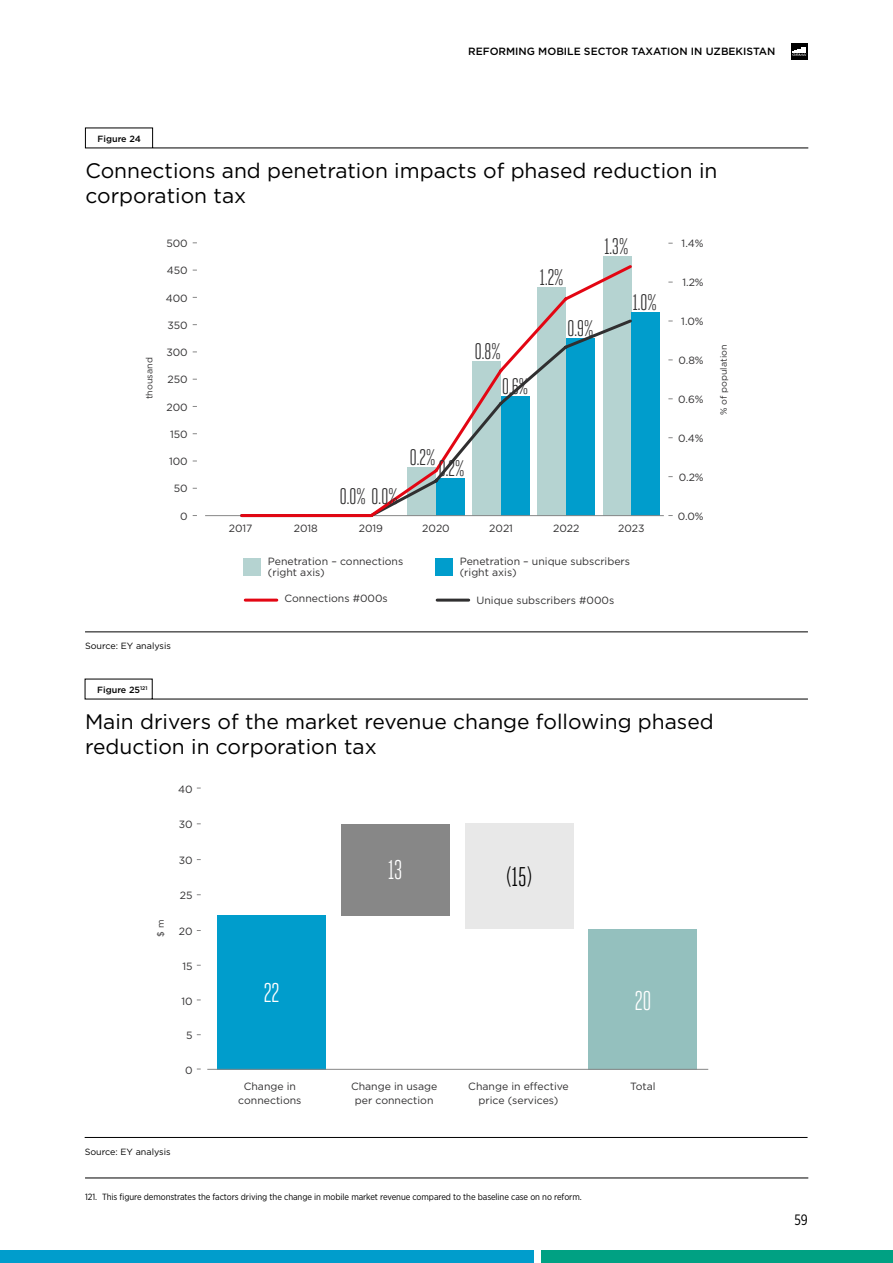
<style>
.page{position:relative;width:893px;height:1263px;background:#fff}
.page>*{position:absolute;margin:0;border:0;box-sizing:border-box;transform-origin:0 0}
.t1{font:27px "Heroic Condensed";color:#fff}
.t2{font:27px "Heroic Condensed";color:#000}
.t3{font:22.5px "Heroic Condensed";color:#302f30}
.t4{font:21px/25.2px "Gotham";color:#000}
.t5{font:15px "Gotham X Narrow";color:#000}
.t6{font:10.5px/13.5px "Gotham";color:#302f30;text-align:center}
.t7{font:500 10.5px "Gotham";color:#000}
.t8{font:9px "Gotham Narrow";letter-spacing:-.01em;color:#000}
.t9{font:9px "Gotham";color:#000}
.t10{font:9px "Gotham";color:#302f30}
.t11{font:500 9px "Gotham";color:#000}
</style>
<div class="page">
<div style="left:0;top:1250px;width:534px;height:13px;background:#009dcc"></div>
<div style="left:541px;top:1250px;width:352px;height:13px;background:#00a183"></div>
<div style="left:791px;top:43px;width:17px;height:17px;background:#000"></div>
<svg style="left:792px;top:47px;width:15px;height:9px"></svg>
<hr style="left:85px;top:1177px;width:723px;height:1px;background:#000">
<svg style="left:85px;top:127px;width:724px;height:22px"></svg>
<div style="left:603px;top:256px;width:28px;height:260px;background:#b5d3d1"></div>
<div style="left:631px;top:313px;width:29px;height:203px;background:#009dcc"></div>
<hr style="left:205px;top:515px;width:459px;height:1px;background:#878787">
<svg style="left:239px;top:263px;width:395px;height:255px"></svg>
<div style="left:244px;top:558px;width:17px;height:17px;background:#b5d3d1"></div>
<div style="left:436px;top:558px;width:17px;height:17px;background:#009dcc"></div>
<hr style="left:245px;top:599px;width:32px;height:3px;background:#e30613">
<hr style="left:437px;top:599px;width:32px;height:3px;background:#302f30">
<hr style="left:85px;top:631px;width:723px;height:1px;background:#000">
<hr style="left:85px;top:1137px;width:722px;height:1px;background:#000">
<svg style="left:84px;top:678px;width:724px;height:22px"></svg>
<div style="left:217px;top:915px;width:109px;height:154px;background:#009dcc"></div>
<div style="left:588px;top:929px;width:109px;height:140px;background:#94c0be"></div>
<div style="left:465px;top:823px;width:109px;height:106px;background:#e8e8e8"></div>
<div style="left:341px;top:824px;width:109px;height:91px;background:#878787"></div>
<hr style="left:207px;top:1069px;width:501px;height:1px;background:#878787">
<p class="t7" style="left:468px;top:45px;width:309px">REFORMING MOBILE SECTOR TAXATION IN UZBEKISTAN</p>
<p class="t11" style="left:98px;top:132px;width:45px">Figure 24</p>
<h3 class="t4" style="left:85px;top:158px;width:634px">Connections and penetration impacts of phased reduction in corporation tax</h3>
<p class="t10" style="left:144px;top:399px;width:43px;rotate:-90deg">thousand</p>
<p class="t6" style="left:166px;top:236px;width:23px">500</p>
<h2 class="t3" style="left:604px;top:234px;width:26px">1.3%</h2>
<p class="t6" style="left:682px;top:237px;width:24px">1.4%</p>
<p class="t6" style="left:167px;top:264px;width:22px">450</p>
<h2 class="t3" style="left:540px;top:265px;width:26px">1.2%</h2>
<p class="t6" style="left:682px;top:276px;width:23px">1.2%</p>
<p class="t6" style="left:166px;top:291px;width:24px">400</p>
<h2 class="t3" style="left:632px;top:290px;width:26px">1.0%</h2>
<p class="t6" style="left:167px;top:318px;width:22px">350</p>
<h2 class="t3" style="left:567px;top:316px;width:28px">0.9%</h2>
<p class="t6" style="left:681px;top:314px;width:24px">1.0%</p>
<p class="t6" style="left:166px;top:345px;width:23px">300</p>
<h2 class="t3" style="left:474px;top:339px;width:28px">0.8%</h2>
<p class="t6" style="left:678px;top:353px;width:27px">0.8%</p>
<p class="t6" style="left:168px;top:373px;width:22px">250</p>
<p class="t6" style="left:166px;top:400px;width:23px">200</p>
<h2 class="t3" style="left:502px;top:373px;width:28px">0.6%</h2>
<p class="t6" style="left:678px;top:392px;width:27px">0.6%</p>
<p class="t6" style="left:170px;top:427px;width:19px">150</p>
<p class="t6" style="left:678px;top:431px;width:27px">0.4%</p>
<p class="t6" style="left:169px;top:454px;width:20px">100</p>
<h2 class="t3" style="left:410px;top:445px;width:28px">0.2%</h2>
<h2 class="t3" style="left:439px;top:456px;width:28px">0.2%</h2>
<p class="t6" style="left:679px;top:470px;width:26px">0.2%</p>
<p class="t6" style="left:174px;top:482px;width:15px">50</p>
<h2 class="t3" style="left:340px;top:484px;width:60px">0.0% 0.0%</h2>
<p class="t6" style="left:180px;top:509px;width:9px">0</p>
<p class="t6" style="left:678px;top:509px;width:27px">0.0%</p>
<p class="t6" style="left:229px;top:521px;width:25px">2017</p>
<p class="t6" style="left:294px;top:521px;width:26px">2018</p>
<p class="t6" style="left:359px;top:521px;width:26px">2019</p>
<p class="t6" style="left:422px;top:521px;width:29px">2020</p>
<p class="t6" style="left:489px;top:521px;width:25px">2021</p>
<p class="t6" style="left:553px;top:521px;width:28px">2022</p>
<p class="t6" style="left:618px;top:521px;width:28px">2023</p>
<p class="t6" style="left:268px;top:555px;width:137px;line-height:11.1px;text-align:left">Penetration – connections (right axis)</p>
<p class="t6" style="left:460px;top:555px;width:172px;line-height:11.1px;text-align:left">Penetration – unique subscribers (right axis)</p>
<p class="t6" style="left:285px;top:592px;width:105px">Connections #000s</p>
<p class="t6" style="left:476px;top:594px;width:139px">Unique subscribers #000s</p>
<p class="t10" style="left:718px;top:415px;width:72px;rotate:-90deg">% of population</p>
<p class="t9" style="left:85px;top:640px;width:87px">Source: EY analysis</p>
<p class="t11" style="left:97px;top:683px;width:52px">Figure 25<sup>121</sup></p>
<h3 class="t4" style="left:85px;top:709px;width:630px">Main drivers of the market revenue change following phased reduction in corporation tax</h3>
<p class="t6" style="left:178px;top:782px;width:16px">40</p>
<p class="t10" style="left:155px;top:937px;width:18px;rotate:-90deg">$ m</p>
<p class="t6" style="left:179px;top:818px;width:15px">30</p>
<p class="t6" style="left:179px;top:853px;width:15px">30</p>
<p class="t6" style="left:180px;top:889px;width:14px">25</p>
<p class="t6" style="left:179px;top:924px;width:15px">20</p>
<p class="t6" style="left:183px;top:959px;width:12px">15</p>
<p class="t6" style="left:181px;top:994px;width:13px">10</p>
<p class="t6" style="left:186px;top:1029px;width:8px">5</p>
<p class="t6" style="left:185px;top:1063px;width:9px">0</p>
<h1 class="t1" style="left:263px;top:978px;width:18px">22</h1>
<h1 class="t1" style="left:388px;top:855px;width:17px">13</h1>
<h1 class="t2" style="left:506px;top:862px;width:28px">(15)</h1>
<h1 class="t1" style="left:634px;top:986px;width:18px">20</h1>
<p class="t6" style="left:238px;top:1079px;width:65px">Change in connections</p>
<p class="t6" style="left:351px;top:1079px;width:88px">Change in usage per connection</p>
<p class="t6" style="left:468px;top:1079px;width:102px">Change in effective price (services)</p>
<p class="t6" style="left:630px;top:1079px;width:27px">Total</p>
<p class="t9" style="left:85px;top:1146px;width:87px">Source: EY analysis</p>
<p class="t8" style="left:85px;top:1191px;width:498px">121. This figure demonstrates the factors driving the change in mobile market revenue compared to the baseline case on no reform.</p>
<h3 class="t5" style="left:794px;top:1211px;width:15px">59</h3>
</div>
